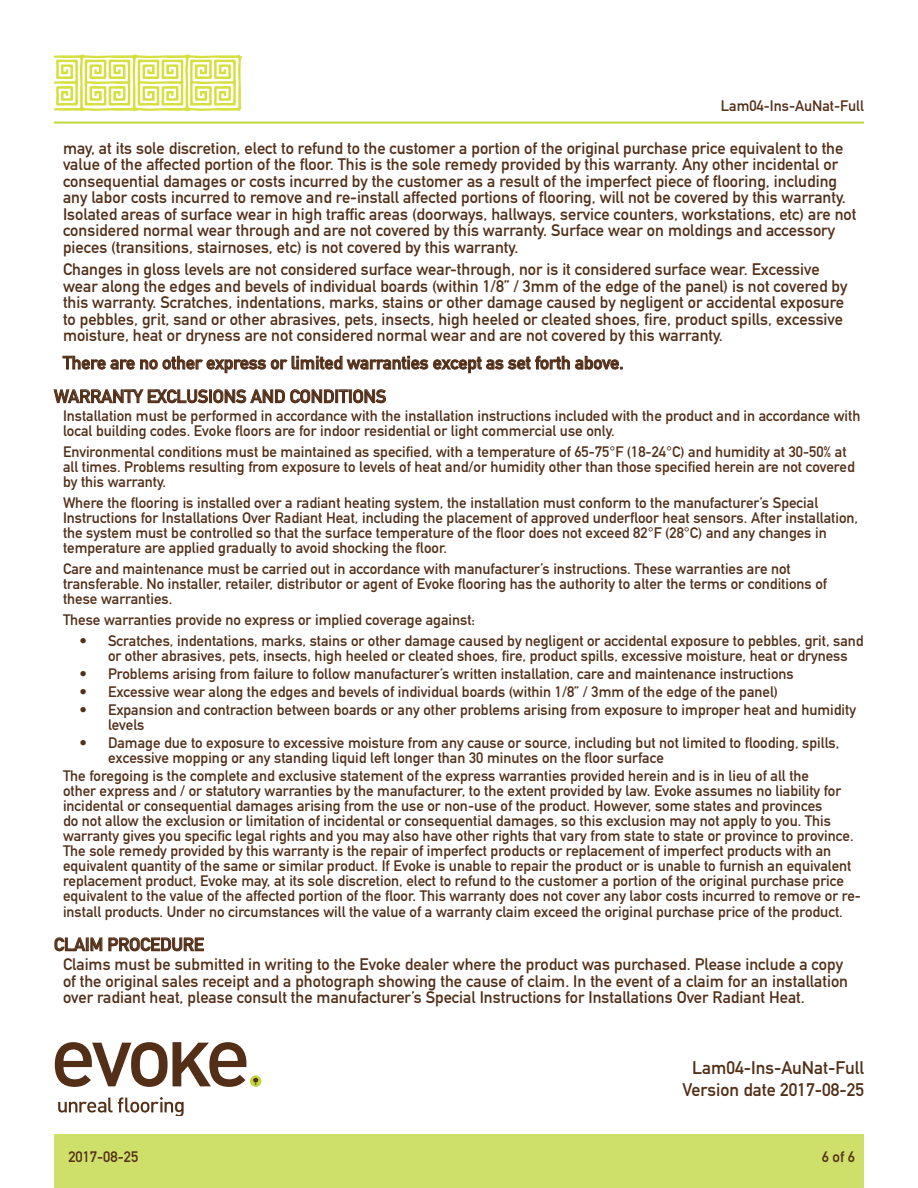
<style>
.page{position:relative;width:918px;height:1188px;background:#fff}
.page>*{position:absolute;margin:0;border:0;box-sizing:border-box;transform-origin:0 0}
.Copy{font:18px "DIN Mittelschrift Std";color:#532f18}
.CopyTitle{font:18px "DIN Mittelschrift Std";color:#532f18}
.Copy-2{font:16.5px/16.5px "DIN Mittelschrift Std";color:#532f18}
.Copy-3{font:15px/15px "DIN Mittelschrift Std";color:#532f18}
</style>
<div class="page">
<div style="left:54px;top:1134px;width:810px;height:54px;background:#cee06a"></div>
<hr style="left:54px;top:122px;width:810px;height:2px;background:#bed639">
<svg style="left:54px;top:54px;width:188px;height:57px"></svg>
<svg style="left:63px;top:356px;width:560px;height:17px"></svg>
<svg style="left:54px;top:389px;width:332px;height:14px"></svg>
<svg style="left:55px;top:938px;width:47px;height:13px"></svg>
<svg style="left:109px;top:938px;width:95px;height:13px"></svg>
<svg style="left:58px;top:1097px;width:126px;height:19px"></svg>
<svg style="left:55px;top:1042px;width:206px;height:45px"></svg>
<p class="Copy-3" style="left:721px;top:98px;width:145px">Lam04-Ins-AuNat-Full</p>
<p class="Copy-2" style="left:63px;top:140px;width:795px">may, at its sole discretion, elect to refund to the customer a portion of the original purchase price equivalent to the value of the affected portion of the floor. This is the sole remedy provided by this warranty. Any other incidental or consequential damages or costs incurred by the customer as a result of the imperfect piece of flooring, including any labor costs incurred to remove and re-install affected portions of flooring, will not be covered by this warranty.<br>Isolated areas of surface wear in high traffic areas (doorways, hallways, service counters, workstations, etc) are not considered normal wear through and are not covered by this warranty. Surface wear on moldings and accessory pieces (transitions, stairnoses, etc) is not covered by this warranty.</p>
<p class="Copy-2" style="left:63px;top:262px;width:786px">Changes in gloss levels are not considered surface wear-through, nor is it considered surface wear. Excessive wear along the edges and bevels of individual boards (within 1/8” / 3mm of the edge of the panel) is not covered by this warranty. Scratches, indentations, marks, stains or other damage caused by negligent or accidental exposure to pebbles, grit, sand or other abrasives, pets, insects, high heeled or cleated shoes, fire, product spills, excessive moisture, heat or dryness are not considered normal wear and are not covered by this warranty.</p>
<p class="Copy" style="left:63px;top:352px;width:562px">There are no other express or limited warranties except as set forth above.</p>
<p class="CopyTitle" style="left:54px;top:386px;width:334px">WARRANTY EXCLUSIONS AND CONDITIONS</p>
<p class="Copy-3" style="left:63px;top:408px;width:799px">Installation must be performed in accordance with the installation instructions included with the product and in accordance with local building codes. Evoke floors are for indoor residential or light commercial use only.</p>
<p class="Copy-3" style="left:63px;top:444px;width:793px">Environmental conditions must be maintained as specified, with a temperature of 65-75°F (18-24°C) and humidity at 30-50% at all times. Problems resulting from exposure to levels of heat and/or humidity other than those specified herein are not covered by this warranty.</p>
<p class="Copy-3" style="left:63px;top:495px;width:797px">Where the flooring is installed over a radiant heating system, the installation must conform to the manufacturer’s Special Instructions for Installations Over Radiant Heat, including the placement of approved underfloor heat sensors. After installation, the system must be controlled so that the surface temperature of the floor does not exceed 82°F (28°C) and any changes in temperature are applied gradually to avoid shocking the floor.</p>
<p class="Copy-3" style="left:63px;top:561px;width:766px">Care and maintenance must be carried out in accordance with manufacturer’s instructions. These warranties are not transferable. No installer, retailer, distributor or agent of Evoke flooring has the authority to alter the terms or conditions of these warranties.</p>
<p class="Copy-3" style="left:63px;top:612px;width:414px">These warranties provide no express or implied coverage against:</p>
<p class="Copy-3" style="left:108px;top:633px;width:757px;text-indent:-28px">• Scratches, indentations, marks, stains or other damage caused by negligent or accidental exposure to pebbles, grit, sand or other abrasives, pets, insects, high heeled or cleated shoes, fire, product spills, excessive moisture, heat or dryness</p>
<p class="Copy-3" style="left:80px;top:666px;width:716px">• Problems arising from failure to follow manufacturer’s written installation, care and maintenance instructions</p>
<p class="Copy-3" style="left:80px;top:684px;width:700px">• Excessive wear along the edges and bevels of individual boards (within 1/8” / 3mm of the edge of the panel)</p>
<p class="Copy-3" style="left:108px;top:702px;width:750px;text-indent:-28px">• Expansion and contraction between boards or any other problems arising from exposure to improper heat and humidity levels</p>
<p class="Copy-3" style="left:108px;top:735px;width:733px;text-indent:-28px">• Damage due to exposure to excessive moisture from any cause or source, including but not limited to flooding, spills, excessive mopping or any standing liquid left longer than 30 minutes on the floor surface</p>
<p class="Copy-3" style="left:63px;top:768px;width:800px">The foregoing is the complete and exclusive statement of the express warranties provided herein and is in lieu of all the<br>other express and / or statutory warranties by the manufacturer, to the extent provided by law. Evoke assumes no liability for incidental or consequential damages arising from the use or non-use of the product. However, some states and provinces<br>do not allow the exclusion or limitation of incidental or consequential damages, so this exclusion may not apply to you. This warranty gives you specific legal rights and you may also have other rights that vary from state to state or province to province.<br>The sole remedy provided by this warranty is the repair of imperfect products or replacement of imperfect products with an equivalent quantity of the same or similar product. If Evoke is unable to repair the product or is unable to furnish an equivalent replacement product, Evoke may, at its sole discretion, elect to refund to the customer a portion of the original purchase price equivalent to the value of the affected portion of the floor. This warranty does not cover any labor costs incurred to remove or re-</p>
<p class="Copy-3" style="left:63px;top:904px;width:781px">install products. Under no circumstances will the value of a warranty claim exceed the original purchase price of the product.</p>
<p class="CopyTitle" style="left:54px;top:934px;width:151px">CLAIM PROCEDURE</p>
<p class="Copy-2" style="left:63px;top:956px;width:787px">Claims must be submitted in writing to the Evoke dealer where the product was purchased. Please include a copy of the original sales receipt and a photograph showing the cause of claim. In the event of a claim for an installation over radiant heat, please consult the manufacturer’s Special Instructions for Installations Over Radiant Heat.</p>
<p class="Copy-3" style="left:68px;top:1149px;width:71px">2017-08-25</p>
<p class="Copy" style="left:692px;top:1057px;width:173px">Lam04-Ins-AuNat-Full</p>
<p class="Copy" style="left:683px;top:1079px;width:183px">Version date 2017-08-25</p>
<p class="Copy-3" style="left:822px;top:1149px;width:35px">6 of 6</p>
</div>
